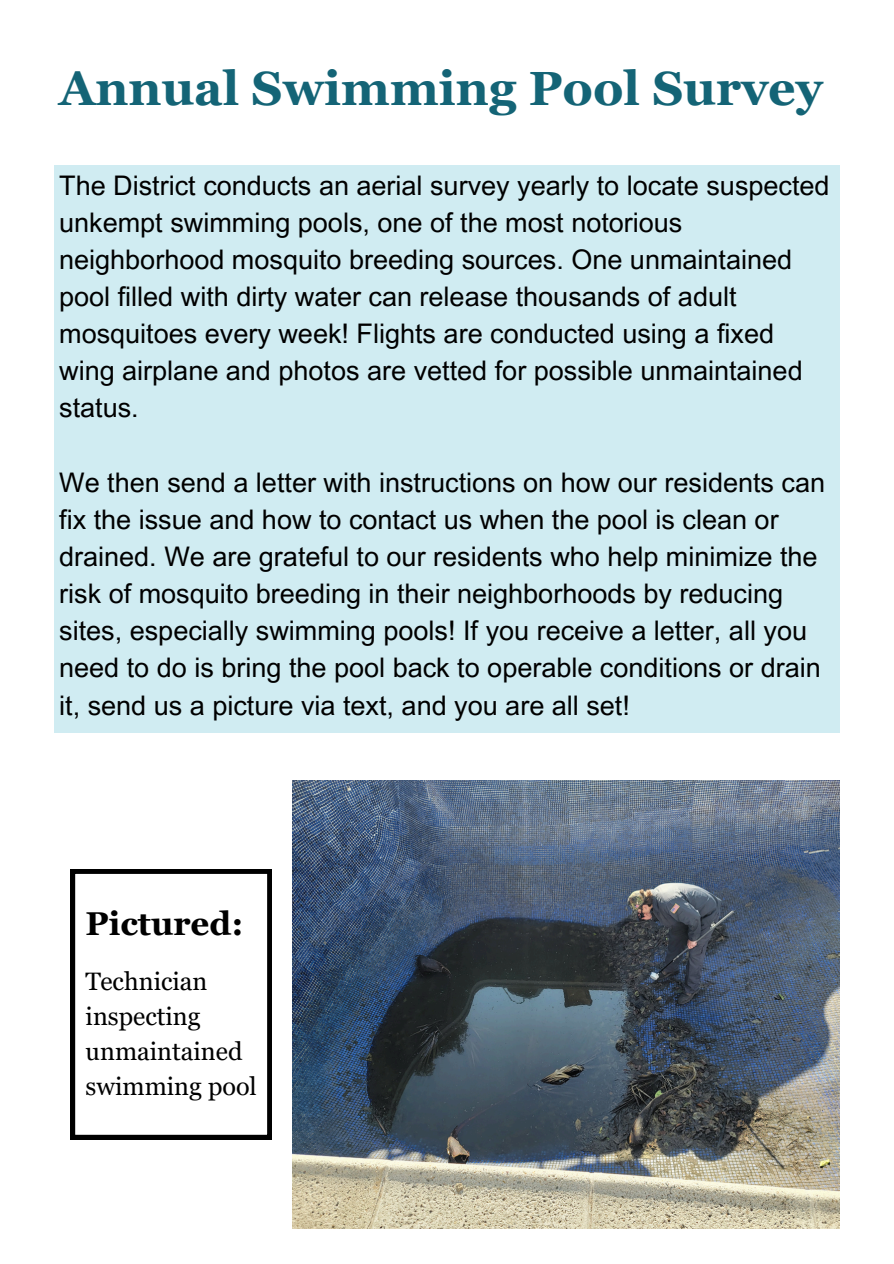
<style>
.page{position:relative;width:894px;height:1264px;background:#fff}
.page>*{position:absolute;margin:0;border:0;box-sizing:border-box;transform-origin:0 0}
.t1{font:700 48px "Georgia Pro";color:#146476}
.t2{font:700 33px "Georgia Pro";color:#000}
.t3{font:27px/37.2px "Arial MT Pro";color:#000}
.t4{font:25.2px/34.8px "Georgia Pro";color:#000}
</style>
<div class="page">
<div style="left:55px;top:165px;width:784px;height:568px;background:#d0ecf2"></div>
<img style="left:292px;top:780px;width:547px;height:448px">
<svg style="left:71px;top:869px;width:200px;height:270px"></svg>
<p class="t1" style="left:59px;top:61px;width:765px">Annual Swimming Pool Survey</p>
<h1 class="t3" style="left:59px;top:170px;width:771px">The District conducts an aerial survey yearly to locate suspected unkempt swimming pools, one of the most notorious neighborhood mosquito breeding sources. One unmaintained pool filled with dirty water can release thousands of adult mosquitoes every week! Flights are conducted using a fixed wing airplane and photos are vetted for possible unmaintained status.</h1>
<p class="t3" style="left:59px;top:467px;width:767px">We then send a letter with instructions on how our residents can fix the issue and how to contact us when the pool is clean or drained. We are grateful to our residents who help minimize the risk of mosquito breeding in their neighborhoods by reducing sites, especially swimming pools! If you receive a letter, all you need to do is bring the pool back to operable conditions or drain it, send us a picture via text, and you are all set!</p>
<p class="t2" style="left:86px;top:905px;width:159px">Pictured:</p>
<h2 class="t4" style="left:86px;top:963px;width:173px">Technician inspecting unmaintained swimming pool</h2>
</div>
